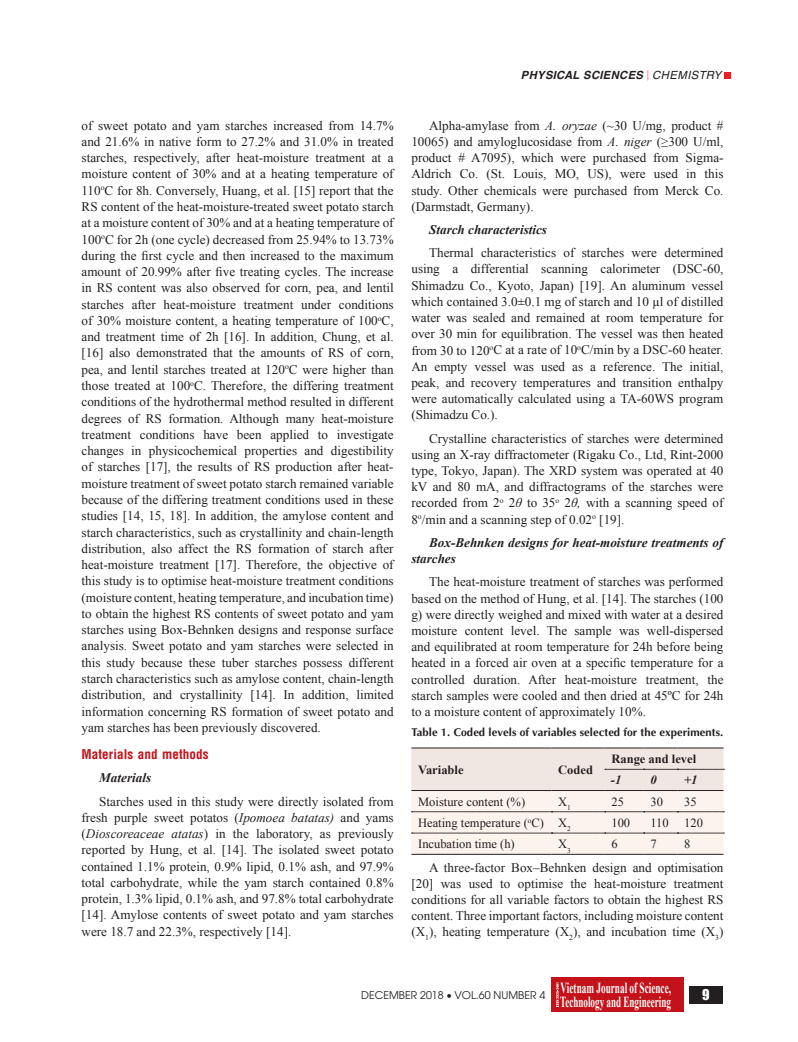
<style>
.page{position:relative;width:798px;height:1042px;background:#fff}
.page>*{position:absolute;margin:0;border:0;box-sizing:border-box;transform-origin:0 0}
.t1{font:700 15.38px "Times New Roman";color:#fff;scale:.59 1}
.t2{font:13.75px "UTM Impact";color:#fff}
.t3{font:13.12px/16.2px "Times New Roman";color:#231f20;text-align:justify}
.t4{font:italic 700 13.12px/16.2px "Times New Roman";color:#231f20}
.t5{font:13.12px "VNI Helve Condense Bold";color:#c4121a}
.t6{font:12.5px "Times New Roman";color:#231f20}
.t7{font:700 12.5px "Times New Roman";color:#231f20}
.t8{font:italic 700 12.5px "Times New Roman";color:#231f20}
.t9{font:700 11.25px "UTM Aptima";color:#231f20}
.t10{font:italic 700 11.25px "UTM Helve";color:#231f20}
.t11{font:10.62px "UTM Avo";color:#231f20}
.s1{font-weight:400}
.s2{font-style:italic}
</style>
<div class="page">
<svg style="left:724px;top:73px;width:6px;height:6px"></svg>
<div style="left:689px;top:986px;width:33px;height:17px;background:#231f20"></div>
<div style="left:551px;top:977px;width:132px;height:34px;background:#c4121a"></div>
<svg style="left:556px;top:982px;width:2px;height:25px"></svg>
<svg style="left:411px;top:748px;width:313px;height:106px;background:#f3e9e4"></svg>
<hr style="left:411px;top:854px;width:140px;height:1px;background:#231f20">
<hr style="left:551px;top:854px;width:53px;height:1px;background:#231f20">
<hr style="left:604px;top:854px;width:39px;height:1px;background:#231f20">
<hr style="left:643px;top:854px;width:34px;height:1px;background:#231f20">
<hr style="left:677px;top:854px;width:46px;height:1px;background:#231f20">
<hr style="left:411px;top:748px;width:140px;height:1px;background:#231f20">
<hr style="left:551px;top:748px;width:53px;height:1px;background:#231f20">
<hr style="left:411px;top:790px;width:140px;height:1px;background:#231f20">
<hr style="left:551px;top:790px;width:53px;height:1px;background:#231f20">
<hr style="left:604px;top:748px;width:39px;height:1px;background:#231f20">
<hr style="left:643px;top:748px;width:34px;height:1px;background:#231f20">
<hr style="left:677px;top:748px;width:46px;height:1px;background:#231f20">
<hr style="left:604px;top:790px;width:39px;height:1px;background:#231f20">
<hr style="left:643px;top:790px;width:34px;height:1px;background:#231f20">
<hr style="left:677px;top:790px;width:46px;height:1px;background:#231f20">
<p class="t10" style="left:520px;top:66px;width:202px">PHYSICAL SCIENCES <span class="s1">CHEMISTRY</span></p>
<p class="t3" style="left:81px;top:117px;width:313px">of sweet potato and yam starches increased from 14.7% and 21.6% in native form to 27.2% and 31.0% in treated starches, respectively, after heat-moisture treatment at a moisture content of 30% and at a heating temperature of 110<sup>o</sup>C for 8h. Conversely, Huang, et al. [15] report that the RS content of the heat-moisture-treated sweet potato starch at a moisture content of 30% and at a heating temperature of 100<sup>o</sup>C for 2h (one cycle) decreased from 25.94% to 13.73% during the first cycle and then increased to the maximum amount of 20.99% after five treating cycles. The increase in RS content was also observed for corn, pea, and lentil starches after heat-moisture treatment under conditions of 30% moisture content, a heating temperature of 100<sup>o</sup>C, and treatment time of 2h [16]. In addition, Chung, et al. [16] also demonstrated that the amounts of RS of corn, pea, and lentil starches treated at 120<sup>o</sup>C were higher than those treated at 100<sup>o</sup>C. Therefore, the differing treatment conditions of the hydrothermal method resulted in different degrees of RS formation. Although many heat-moisture treatment conditions have been applied to investigate changes in physicochemical properties and digestibility of starches [17], the results of RS production after heat&shy;moisture treatment of sweet potato starch remained variable because of the differing treatment conditions used in these studies [14, 15, 18]. In addition, the amylose content and starch characteristics, such as crystallinity and chain-length distribution, also affect the RS formation of starch after heat-moisture treatment [17]. Therefore, the objective of this study is to optimise heat-moisture treatment conditions (moisture content, heating temperature, and incubation time) to obtain the highest RS contents of sweet potato and yam starches using Box-Behnken designs and response surface analysis. Sweet potato and yam starches were selected in this study because these tuber starches possess different starch characteristics such as amylose content, chain-length distribution, and crystallinity [14]. In addition, limited information concerning RS formation of sweet potato and yam starches has been previously discovered.</p>
<p class="t5" style="left:81px;top:743px;width:129px">Materials and methods</p>
<p class="t4" style="left:99px;top:769px;width:53px">Materials</p>
<p class="t3" style="left:81px;top:793px;width:313px;text-indent:18px">Starches used in this study were directly isolated from fresh purple sweet potatos (<span class="s2">Ipomoea batatas)</span> and yams (<span class="s2">Dioscoreaceae atatas</span>) in the laboratory, as previously reported by Hung, et al. [14]. The isolated sweet potato contained 1.1% protein, 0.9% lipid, 0.1% ash, and 97.9% total carbohydrate, while the yam starch contained 0.8% protein, 1.3% lipid, 0.1% ash, and 97.8% total carbohydrate [14]. Amylose contents of sweet potato and yam starches were 18.7 and 22.3%, respectively [14].</p>
<p class="t3" style="left:411px;top:117px;width:313px;text-indent:18px">Alpha-amylase from <span class="s2">A. oryzae</span> (~30 U/mg, product # 10065) and amyloglucosidase from <span class="s2">A. niger</span> (≥300 U/ml, product # A7095), which were purchased from Sigma-Aldrich Co. (St. Louis, MO, US), were used in this study. Other chemicals were purchased from Merck Co. (Darmstadt, Germany).</p>
<p class="t4" style="left:429px;top:221px;width:119px">Starch characteristics</p>
<p class="t3" style="left:411px;top:245px;width:313px;text-indent:18px">Thermal characteristics of starches were determined using a differential scanning calorimeter (DSC-60, Shimadzu Co., Kyoto, Japan) [19]. An aluminum vessel which contained 3.0±0.1 mg of starch and 10 µl of distilled water was sealed and remained at room temperature for over 30 min for equilibration. The vessel was then heated from 30 to 120<sup>o</sup>C at a rate of 10<sup>o</sup>C/min by a DSC-60 heater.<br>An empty vessel was used as a reference. The initial, peak, and recovery temperatures and transition enthalpy were automatically calculated using a TA-60WS program (Shimadzu Co.).</p>
<p class="t3" style="left:411px;top:430px;width:313px;text-indent:18px">Crystalline characteristics of starches were determined using an X-ray diffractometer (Rigaku Co., Ltd, Rint-2000 type, Tokyo, Japan). The XRD system was operated at 40 kV and 80 mA, and diffractograms of the starches were recorded from 2<sup>o</sup> 2<span class="s2">θ</span> to 35<sup>o</sup> 2<span class="s2">θ,</span> with a scanning speed of 8<sup>o</sup>/min and a scanning step of 0.02<sup>o</sup> [19].</p>
<p class="t4" style="left:411px;top:534px;width:313px;text-indent:18px">Box-Behnken designs for heat-moisture treatments of starches</p>
<p class="t3" style="left:411px;top:573px;width:313px;text-indent:18px">The heat-moisture treatment of starches was performed based on the method of Hung, et al. [14]. The starches (100 g) were directly weighed and mixed with water at a desired moisture content level. The sample was well-dispersed and equilibrated at room temperature for 24h before being heated in a forced air oven at a specific temperature for a controlled duration. After heat-moisture treatment, the starch samples were cooled and then dried at 45ºC for 24h to a moisture content of approximately 10%.</p>
<p class="t9" style="left:411px;top:723px;width:313px">Table 1. Coded levels of variables selected for the experiments.</p>
<p class="t7" style="left:418px;top:761px;width:47px">Variable</p>
<p class="t7" style="left:558px;top:761px;width:36px">Coded</p>
<p class="t7" style="left:611px;top:750px;width:86px">Range and level</p>
<p class="t8" style="left:610px;top:771px;width:12px">-1</p>
<p class="t8" style="left:650px;top:771px;width:8px">0</p>
<p class="t8" style="left:684px;top:771px;width:15px">+1</p>
<p class="t6" style="left:418px;top:793px;width:108px">Moisture content (%)</p>
<p class="t6" style="left:558px;top:793px;width:14px">X<sub>1</sub></p>
<p class="t6" style="left:611px;top:793px;width:14px">25</p>
<p class="t6" style="left:650px;top:793px;width:14px">30</p>
<p class="t6" style="left:684px;top:793px;width:14px">35</p>
<p class="t6" style="left:418px;top:814px;width:154px">Heating temperature (<sup>o</sup>C) X<sub>2</sub></p>
<p class="t6" style="left:611px;top:814px;width:20px">100</p>
<p class="t6" style="left:650px;top:814px;width:54px">110 120</p>
<p class="t6" style="left:418px;top:836px;width:98px">Incubation time (h)</p>
<p class="t6" style="left:558px;top:836px;width:14px">X<sub>3</sub></p>
<p class="t6" style="left:611px;top:836px;width:8px">6</p>
<p class="t6" style="left:650px;top:836px;width:8px">7</p>
<p class="t6" style="left:684px;top:836px;width:8px">8</p>
<p class="t3" style="left:411px;top:860px;width:313px;line-height:15.9px;text-indent:18px">A three-factor Box–Behnken design and optimisation [20] was used to optimise the heat-moisture treatment conditions for all variable factors to obtain the highest RS content. Three important factors, including moisture content (X<sub>1</sub>), heating temperature (X<sub>2</sub>), and incubation time (X<sub>3</sub>)</p>
<p class="t11" style="left:361px;top:987px;width:311px">DECEMBER 2018 • VOL.60 NUMBER 4 <sup>Vietnam</sup> <sup>Journal</sup> <sup>of</sup> <sup>Science,</sup></p>
<p class="t1" style="left:560px;top:991px;width:189px">Technology and Engineering</p>
<p class="t2" style="left:702px;top:984px;width:9px">9</p>
</div>
